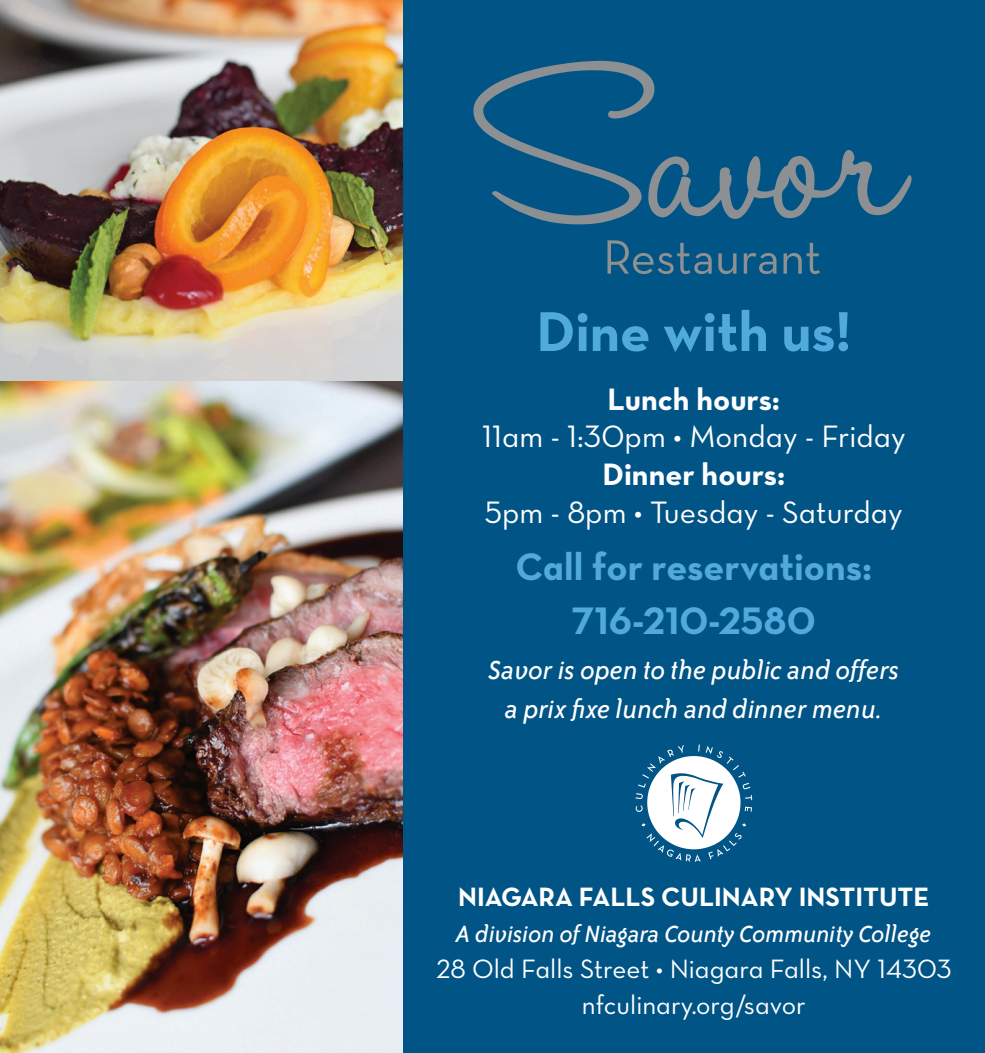
<style>
.page{position:relative;width:985px;height:1053px;background:#015486}
.page>*{position:absolute;margin:0;border:0;box-sizing:border-box;transform-origin:0 0}
.t1{font:700 57px "Neutra Text";color:#51aadc}
.t2{font:39px/54px "Neutra Text Bold Alt";color:#51aadc;text-align:center}
.t3{font:31.5px "Neutra Text Book Alt";color:#fff}
.t4{font:31.5px "Neutra Text Bold Alt";color:#fff}
.t5{font:italic 30px/39px "Bailey Sans ITC";color:#fff;text-align:center}
.t6{font:27px/36px "Neutra Text Book Alt";color:#fff;text-align:center}
.t7{font:italic 27px "Bailey Sans ITC";color:#fff}
.t8{font:27px "Neutra Text Bold Alt";color:#fff}
</style>
<div class="page">
<svg style="left:636px;top:745px;width:116px;height:117px"></svg>
<svg style="left:473px;top:61px;width:439px;height:164px"></svg>
<svg style="left:607px;top:240px;width:105px;height:34px"></svg>
<svg style="left:718px;top:253px;width:18px;height:21px"></svg>
<svg style="left:744px;top:253px;width:32px;height:21px"></svg>
<svg style="left:784px;top:243px;width:36px;height:31px"></svg>
<img style="left:0;top:0;width:403px;height:1053px">
<h1 class="t1" style="left:536px;top:296px;width:316px">Dine with us!</h1>
<p class="t4" style="left:608px;top:379px;width:174px">Lunch hours:</p>
<p class="t3" style="left:482px;top:418px;width:425px">11am - 1:30pm • Monday - Friday</p>
<p class="t4" style="left:602px;top:455px;width:184px">Dinner hours:</p>
<p class="t3" style="left:485px;top:493px;width:419px">5pm - 8pm • Tuesday - Saturday</p>
<h2 class="t2" style="left:515px;top:539px;width:358px">Call for reservations:<br>716-210-2580</h2>
<p class="t5" style="left:488px;top:651px;width:413px">Savor is open to the public and offers a prix fixe lunch and dinner menu.</p>
<p class="t8" style="left:458px;top:880px;width:473px">NIAGARA FALLS CULINARY INSTITUTE</p>
<p class="t7" style="left:456px;top:919px;width:477px">A division of Niagara County Community College</p>
<p class="t6" style="left:436px;top:950px;width:517px">28 Old Falls Street • Niagara Falls, NY 14303 nfculinary.org/savor</p>
</div>
